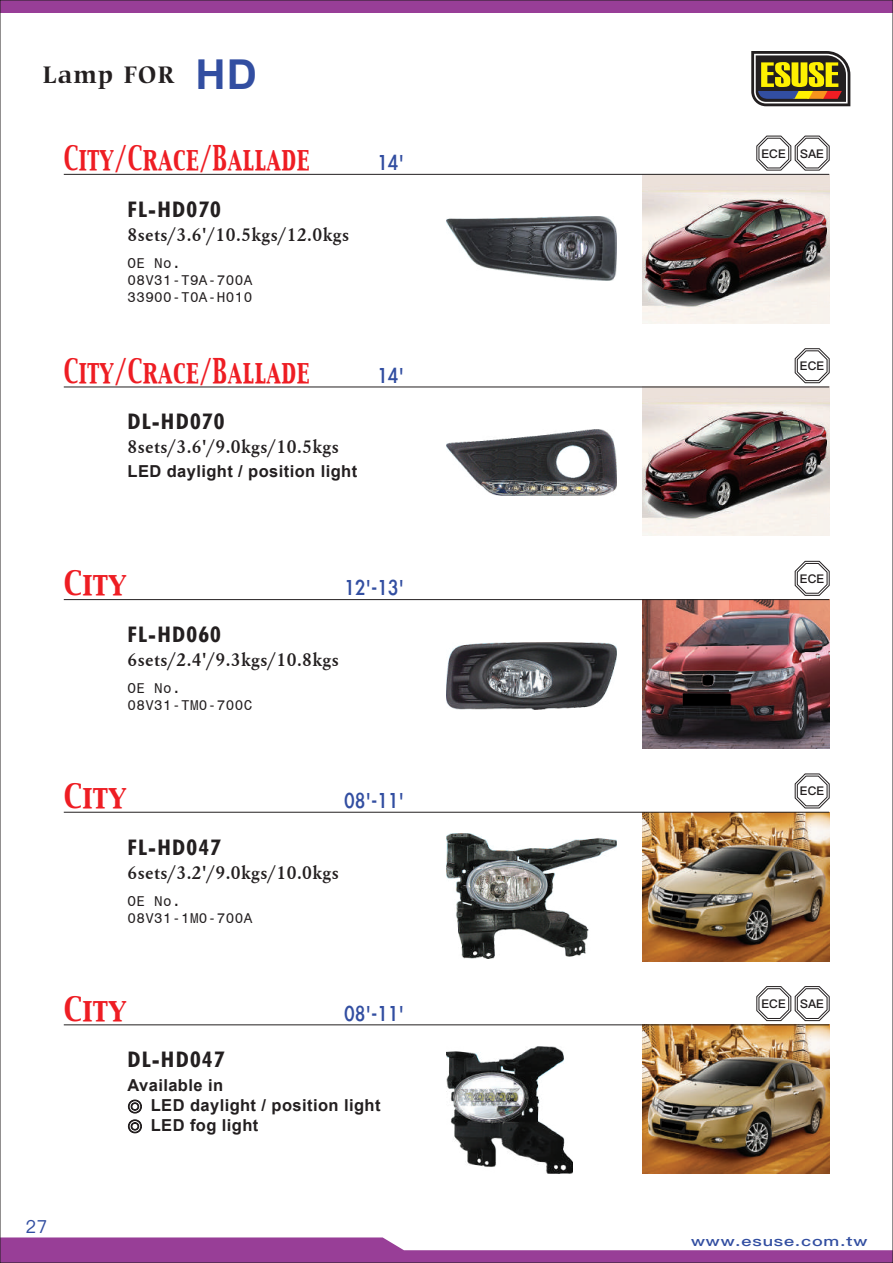
<style>
.page{position:relative;width:893px;height:1263px;background:#fff}
.page>*{position:absolute;margin:0;border:0;box-sizing:border-box;transform-origin:0 0}
.t1{font:29.7px "Capitals";letter-spacing:.025em;color:#ee1d23;scale:.73 1}
.t2{font:29.7px "Capitals";letter-spacing:.025em;color:#ee1d23;scale:.91 1}
.t3{font:700 25.5px "Carmina BT";letter-spacing:.05em;color:#231f20;scale:.94 1}
.t4{font:24.75px "Li Gothic Med";letter-spacing:.025em;color:#324ea1;scale:.87 1}
.t5{font:700 condensed 21.45px "Futura BT";letter-spacing:.05em;color:#231f20;scale:1.14 1}
.t6{font:700 19.5px "Hehen Heb T";letter-spacing:.025em;color:#231f20}
.t7{font:18px "Ping Fang TC";color:#324ea1}
.t8{font:700 16.5px/19.8px "Arial";letter-spacing:.025em;color:#231f20}
.t9{font:14.25px/17.1px "Monospace 821 BT";letter-spacing:.025em;color:#231f20}
.t10{font:500 13.5px "Ping Fang TC";letter-spacing:.05em;color:#324ea1;scale:1.33 1}
.t11{font:600 12px "Ping Fang TC";color:#231f20}
.s1{font-family:"Arial";font-size:41.1px;color:#324ea1}
.s2{font-family:"DF Hei Bd HK BF";font-weight:400;font-size:15px}
</style>
<div class="page">
<svg style="left:751px;top:51px;width:99px;height:55px;background:#7e7437"></svg>
<img style="left:642px;top:1025px;width:187px;height:149px">
<img style="left:446px;top:1046px;width:126px;height:127px">
<img style="left:642px;top:813px;width:187px;height:148px">
<img style="left:446px;top:833px;width:171px;height:125px">
<img style="left:642px;top:600px;width:187px;height:148px">
<img style="left:446px;top:642px;width:171px;height:68px">
<img style="left:642px;top:388px;width:187px;height:148px">
<img style="left:446px;top:429px;width:171px;height:67px">
<img style="left:642px;top:175px;width:187px;height:148px">
<img style="left:446px;top:217px;width:171px;height:64px">
<div style="left:0;top:0;width:893px;height:13px;background:#983e97"></div>
<svg style="left:2px;top:1237px;width:889px;height:24px"></svg>
<hr style="left:64px;top:174px;width:765px;height:1px;background:#231f20">
<svg style="left:756px;top:135px;width:74px;height:36px"></svg>
<svg style="left:794px;top:348px;width:36px;height:36px"></svg>
<svg style="left:794px;top:561px;width:36px;height:35px"></svg>
<hr style="left:64px;top:387px;width:765px;height:1px;background:#231f20">
<hr style="left:64px;top:599px;width:765px;height:1px;background:#231f20">
<hr style="left:64px;top:812px;width:765px;height:1px;background:#231f20">
<svg style="left:794px;top:773px;width:36px;height:36px"></svg>
<hr style="left:64px;top:1024px;width:765px;height:1px;background:#231f20">
<svg style="left:756px;top:986px;width:74px;height:36px"></svg>
<svg style="left:128px;top:1099px;width:14px;height:14px"></svg>
<svg style="left:128px;top:1119px;width:14px;height:14px"></svg>
<h2 class="t3" style="left:42px;top:60px;width:230px">Lamp FOR <span class="s1">HD</span></h2>
<h1 class="t1" style="left:64px;top:138px;width:338px">City/Crace/Ballade</h1>
<p class="t5" style="left:128px;top:196px;width:84px">FL-HD070</p>
<p class="t6" style="left:128px;top:222px;width:223px">8sets/3.6'/10.5kgs/12.0kgs</p>
<p class="t9" style="left:128px;top:254px;width:126px">OE No.<br>08V31-T9A-700A<br>33900-T0A-H010</p>
<h1 class="t1" style="left:64px;top:350px;width:338px">City/Crace/Ballade</h1>
<p class="t5" style="left:128px;top:409px;width:87px">DL-HD070</p>
<p class="t6" style="left:128px;top:434px;width:213px">8sets/3.6'/9.0kgs/10.5kgs</p>
<p class="t8" style="left:128px;top:462px;width:231px">LED daylight / position light</p>
<p class="t4" style="left:378px;top:150px;width:32px">14'</p>
<p class="t4" style="left:378px;top:362px;width:32px">14'</p>
<h1 class="t2" style="left:64px;top:563px;width:71px">City</h1>
<p class="t4" style="left:344px;top:575px;width:70px">12'-13'</p>
<p class="t5" style="left:128px;top:621px;width:84px">FL-HD060</p>
<p class="t6" style="left:128px;top:647px;width:213px">6sets/2.4'/9.3kgs/10.8kgs</p>
<p class="t9" style="left:128px;top:679px;width:126px">OE No.<br>08V31-TM0-700C</p>
<h1 class="t2" style="left:64px;top:776px;width:71px">City</h1>
<p class="t4" style="left:344px;top:787px;width:70px">08'-11'</p>
<p class="t5" style="left:128px;top:834px;width:84px">FL-HD047</p>
<p class="t6" style="left:128px;top:860px;width:213px">6sets/3.2'/9.0kgs/10.0kgs</p>
<p class="t9" style="left:128px;top:892px;width:126px">OE No.<br>08V31-1M0-700A</p>
<h1 class="t2" style="left:64px;top:988px;width:71px">City</h1>
<p class="t4" style="left:344px;top:1000px;width:70px">08'-11'</p>
<p class="t7" style="left:26px;top:1216px;width:23px">27</p>
<p class="t5" style="left:128px;top:1047px;width:87px">DL-HD047</p>
<p class="t8" style="left:128px;top:1076px;width:254px">Available in<br><span class="s2">◎</span> LED daylight / position light <span class="s2">◎</span> LED fog light</p>
<p class="t11" style="left:762px;top:146px;width:64px">ECE SAE</p>
<p class="t11" style="left:800px;top:359px;width:26px">ECE</p>
<p class="t11" style="left:800px;top:571px;width:26px">ECE</p>
<p class="t11" style="left:800px;top:784px;width:26px">ECE</p>
<p class="t11" style="left:762px;top:996px;width:64px">ECE SAE</p>
<p class="t10" style="left:691px;top:1233px;width:134px">www.esuse.com.tw</p>
</div>
